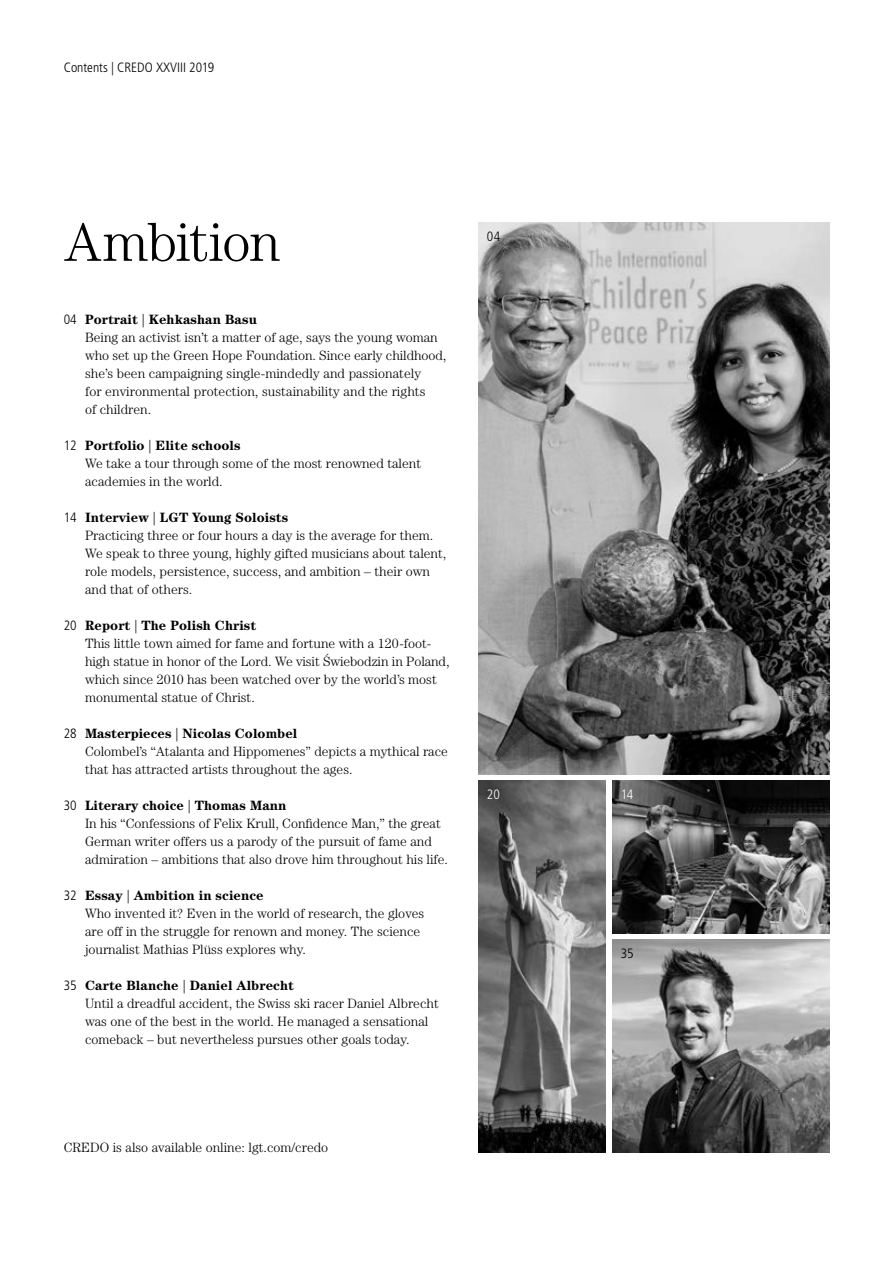
<style>
.page{position:relative;width:893px;height:1263px;background:#fff}
.page>*{position:absolute;margin:0;border:0;box-sizing:border-box;transform-origin:0 0}
.t1{font:300 55.2px "Century Std";letter-spacing:-.02em;color:#000}
.t2{font:300 13.5px/18px "Century Std";color:#000}
.t3{font:300 condensed 13.5px "Frutiger LT Std";color:#000}
.t4{font:300 condensed 13.5px "Frutiger LT Std";color:#fff}
.s1{font-weight:700}
.s2{font-family:"Frutiger LT Std";font-stretch:condensed}
</style>
<div class="page">
<img style="left:612px;top:780px;width:217px;height:153px">
<img style="left:612px;top:939px;width:217px;height:213px">
<img style="left:478px;top:223px;width:351px;height:551px">
<img style="left:478px;top:780px;width:128px;height:372px">
<p class="t3" style="left:64px;top:60px;width:152px">Contents | CREDO XXVIII 2019</p>
<h1 class="t1" style="left:64px;top:210px;width:218px">Ambition</h1>
<p class="t2" style="left:85px;top:310px;width:363px"><span class="s1">Portrait</span> <span class="s2">|</span> <span class="s1">Kehkashan Basu<br></span>Being an activist isn’t a matter of age, says the young woman who set up the Green Hope Foundation. Since early childhood, she’s been campaigning single-mindedly and passionately<br>for environmental protection, sustainability and the rights<br>of children.</p>
<p class="t2" style="left:85px;top:436px;width:338px"><span class="s1">Portfolio</span> <span class="s2">|</span> <span class="s1">Elite schools<br></span>We take a tour through some of the most renowned talent academies in the world.</p>
<p class="t2" style="left:85px;top:508px;width:363px"><span class="s1">Interview</span> <span class="s2">|</span> <span class="s1">LGT Young Soloists<br></span>Practicing three or four hours a day is the average for them.<br>We speak to three young, highly gifted musicians about talent, role models, persistence, success, and ambition – their own and that of others.</p>
<p class="t2" style="left:85px;top:616px;width:366px"><span class="s1">Report</span> <span class="s2">|</span> <span class="s1">The Polish Christ<br></span>This little town aimed for fame and fortune with a 120-foot&shy;high statue in honor of the Lord. We visit S´ wiebodzin in Poland, which since 2010 has been watched over by the world’s most monumental statue of Christ.</p>
<p class="t2" style="left:85px;top:724px;width:364px"><span class="s1">Masterpieces</span> <span class="s2">|</span> <span class="s1">Nicolas Colombel<br></span>Colombel’s “Atalanta and Hippomenes” depicts a mythical race that has attracted artists throughout the ages.</p>
<p class="t2" style="left:85px;top:796px;width:365px"><span class="s1">Literary choice</span> <span class="s2">|</span> <span class="s1">Thomas Mann<br></span>In his “Confessions of Felix Krull, Confidence Man,” the great German writer offers us a parody of the pursuit of fame and admiration – ambitions that also drove him throughout his life.</p>
<p class="t2" style="left:85px;top:886px;width:341px"><span class="s1">Essay</span> <span class="s2">|</span> <span class="s1">Ambition in science<br></span>Who invented it? Even in the world of research, the gloves are off in the struggle for renown and money. The science journalist Mathias Plüss explores why.</p>
<p class="t2" style="left:85px;top:976px;width:355px"><span class="s1">Carte Blanche</span> <span class="s2">|</span> <span class="s1">Daniel Albrecht<br></span>Until a dreadful accident, the Swiss ski racer Daniel Albrecht was one of the best in the world. He managed a sensational comeback – but nevertheless pursues other goals today.</p>
<p class="t3" style="left:64px;top:312px;width:15px">04</p>
<p class="t3" style="left:64px;top:438px;width:15px">12</p>
<p class="t3" style="left:64px;top:510px;width:15px">14</p>
<p class="t3" style="left:64px;top:618px;width:15px">20</p>
<p class="t3" style="left:64px;top:726px;width:15px">28</p>
<p class="t3" style="left:64px;top:798px;width:15px">30</p>
<p class="t3" style="left:64px;top:888px;width:15px">32</p>
<p class="t3" style="left:64px;top:978px;width:15px">35</p>
<p class="t2" style="left:64px;top:1138px;width:266px">CREDO is also available online: lgt.com/credo</p>
<p class="t3" style="left:487px;top:229px;width:15px">04</p>
<p class="t4" style="left:487px;top:787px;width:15px">20</p>
<p class="t4" style="left:621px;top:787px;width:14px">14</p>
<p class="t3" style="left:621px;top:946px;width:14px">35</p>
</div>
